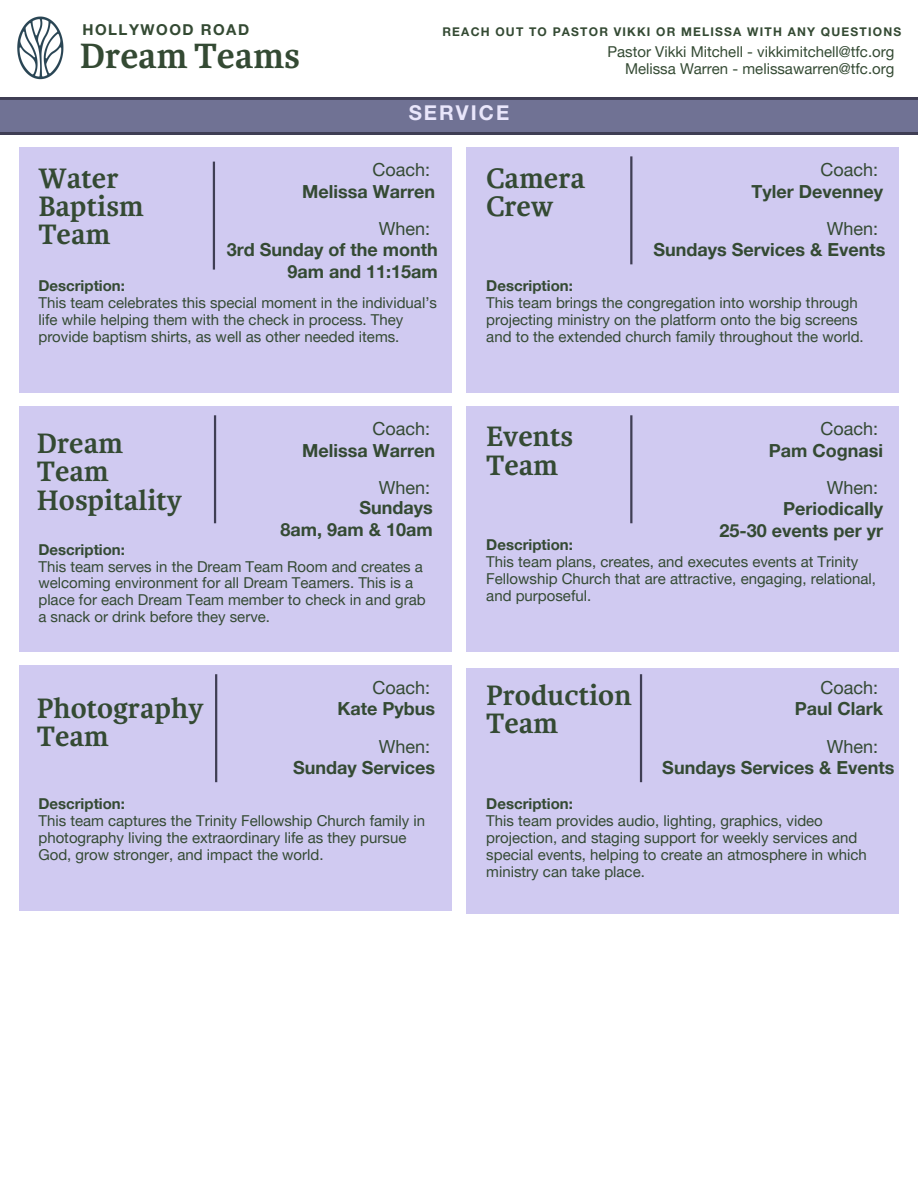
<style>
.page{position:relative;width:918px;height:1188px;background:#fff}
.page>*{position:absolute;margin:0;border:0;box-sizing:border-box;transform-origin:0 0}
.t1{font:700 37.5px "Karmina";color:#344a33}
.t2{font:700 30px/28.2px "Karmina";color:#344a33}
.t3{font:700 20.4px "Helvetica Neue LT Pro";letter-spacing:.1em;color:#e9e6fb}
.t4{font:700 18px/21.3px "Helvetica Neue LT Pro";color:#344a33;text-align:right}
.t5{font:18px "Helvetica Neue LT Pro";color:#344a33}
.t6{font:15px/16.8px "Helvetica Neue LT Pro";color:#344a33}
.t7{font:700 15px "Helvetica Neue LT Pro";color:#344a33}
.t8{font:700 15px "Helvetica Neue LT Pro";letter-spacing:.1em;color:#344a33}
.t9{font:700 12px "Helvetica Neue LT Pro";letter-spacing:.1em;color:#344a33}
</style>
<div class="page">
<img style="left:17px;top:16px;width:47px;height:64px">
<svg style="left:0;top:98px;width:918px;height:36px;background:#6a6c8c"></svg>
<div style="left:19px;top:148px;width:432px;height:245px;background:#d0caf1"></div>
<div style="left:467px;top:148px;width:432px;height:245px;background:#d0caf1"></div>
<hr style="left:213px;top:162px;width:2px;height:108px;background:#3f3e54">
<hr style="left:630px;top:156px;width:2px;height:108px;background:#3f3e54">
<div style="left:19px;top:407px;width:432px;height:245px;background:#d0caf1"></div>
<div style="left:467px;top:407px;width:432px;height:245px;background:#d0caf1"></div>
<hr style="left:214px;top:415px;width:2px;height:108px;background:#3f3e54">
<hr style="left:630px;top:415px;width:2px;height:108px;background:#3f3e54">
<div style="left:19px;top:666px;width:432px;height:245px;background:#d0caf1"></div>
<div style="left:467px;top:668px;width:432px;height:245px;background:#d0caf1"></div>
<hr style="left:215px;top:674px;width:2px;height:108px;background:#3f3e54">
<hr style="left:640px;top:674px;width:2px;height:108px;background:#3f3e54">
<p class="t8" style="left:82px;top:24px;width:168px">HOLLYWOOD ROAD</p>
<h6 class="t1" style="left:80px;top:36px;width:222px">Dream Teams</h6>
<h1 class="t9" style="left:442px;top:27px;width:460px">REACH OUT TO PASTOR VIKKI OR MELISSA WITH ANY QUESTIONS</h1>
<p class="t3" style="left:409px;top:106px;width:102px">SERVICE</p>
<p class="t6" style="left:607px;top:46px;width:288px">Pastor Vikki Mitchell - vikkimitchell@tfc.org</p>
<h2 class="t6" style="left:625px;top:62px;width:271px">Melissa Warren - melissawarren@tfc.org</h2>
<h3 class="t5" style="left:373px;top:163px;width:59px">Coach:</h3>
<h2 class="t5" style="left:820px;top:163px;width:59px">Coach:</h2>
<p class="t4" style="left:302px;top:183px;width:134px">Melissa Warren</p>
<h5 class="t4" style="left:751px;top:183px;width:133px">Tyler Devenney</h5>
<h4 class="t5" style="left:379px;top:222px;width:53px">When:</h4>
<h5 class="t5" style="left:827px;top:222px;width:53px">When:</h5>
<h4 class="t4" style="left:227px;top:242px;width:213px">3rd Sunday of the month<br>9am and 11:15am</h4>
<p class="t4" style="left:654px;top:242px;width:234px">Sundays Services &amp; Events</p>
<p class="t2" style="left:38px;top:164px;width:107px">Water<br>Baptism<br>Team</p>
<p class="t2" style="left:486px;top:164px;width:100px">Camera<br>Crew</p>
<h4 class="t7" style="left:38px;top:281px;width:88px">Description:</h4>
<h5 class="t6" style="left:38px;top:297px;width:400px">This team celebrates this special moment in the individual’s life while helping them with the check in process. They provide baptism shirts, as well as other needed items.</h5>
<p class="t7" style="left:486px;top:281px;width:88px">Description:</p>
<p class="t6" style="left:486px;top:297px;width:379px">This team brings the congregation into worship through projecting ministry on the platform onto the big screens and to the extended church family throughout the world.</p>
<h4 class="t5" style="left:373px;top:422px;width:59px">Coach:</h4>
<h5 class="t5" style="left:820px;top:422px;width:59px">Coach:</h5>
<h4 class="t4" style="left:302px;top:442px;width:134px">Melissa Warren</h4>
<p class="t4" style="left:769px;top:442px;width:116px">Pam Cognasi</p>
<p class="t5" style="left:379px;top:481px;width:53px">When:</p>
<h2 class="t5" style="left:827px;top:481px;width:53px">When:</h2>
<p class="t4" style="left:280px;top:500px;width:154px">Sundays<br>8am, 9am &amp; 10am</p>
<h4 class="t4" style="left:719px;top:501px;width:165px">Periodically<br>25-30 events per yr</h4>
<p class="t2" style="left:37px;top:430px;width:147px">Dream<br>Team<br>Hospitality</p>
<h5 class="t2" style="left:486px;top:423px;width:89px">Events<br>Team</h5>
<p class="t7" style="left:486px;top:540px;width:88px">Description:</p>
<h2 class="t7" style="left:38px;top:544px;width:88px">Description:</h2>
<p class="t6" style="left:486px;top:556px;width:391px">This team plans, creates, and executes events at Trinity<br>Fellowship Church that are attractive, engaging, relational, and purposeful.</p>
<p class="t6" style="left:38px;top:560px;width:389px">This team serves in the Dream Team Room and creates a welcoming environment for all Dream Teamers. This is a place for each Dream Team member to check in and grab a snack or drink before they serve.</p>
<h5 class="t2" style="left:37px;top:694px;width:168px">Photography<br>Team</h5>
<h4 class="t7" style="left:38px;top:799px;width:88px">Description:</h4>
<p class="t5" style="left:373px;top:681px;width:59px">Coach:</p>
<p class="t5" style="left:820px;top:681px;width:59px">Coach:</p>
<p class="t4" style="left:338px;top:701px;width:99px">Kate Pybus</p>
<h2 class="t4" style="left:795px;top:701px;width:90px">Paul Clark</h2>
<h5 class="t5" style="left:379px;top:740px;width:53px">When:</h5>
<h4 class="t5" style="left:827px;top:740px;width:53px">When:</h4>
<h5 class="t4" style="left:293px;top:760px;width:144px">Sunday Services</h5>
<h4 class="t4" style="left:662px;top:760px;width:234px">Sundays Services &amp; Events</h4>
<h4 class="t2" style="left:486px;top:682px;width:147px">Production<br>Team</h4>
<p class="t7" style="left:486px;top:799px;width:88px">Description:</p>
<h5 class="t6" style="left:38px;top:815px;width:388px">This team captures the Trinity Fellowship Church family in photography living the extraordinary life as they pursue<br>God, grow stronger, and impact the world.</h5>
<h2 class="t6" style="left:486px;top:815px;width:382px">This team provides audio, lighting, graphics, video projection, and staging support for weekly services and special events, helping to create an atmosphere in which ministry can take place.</h2>
</div>
